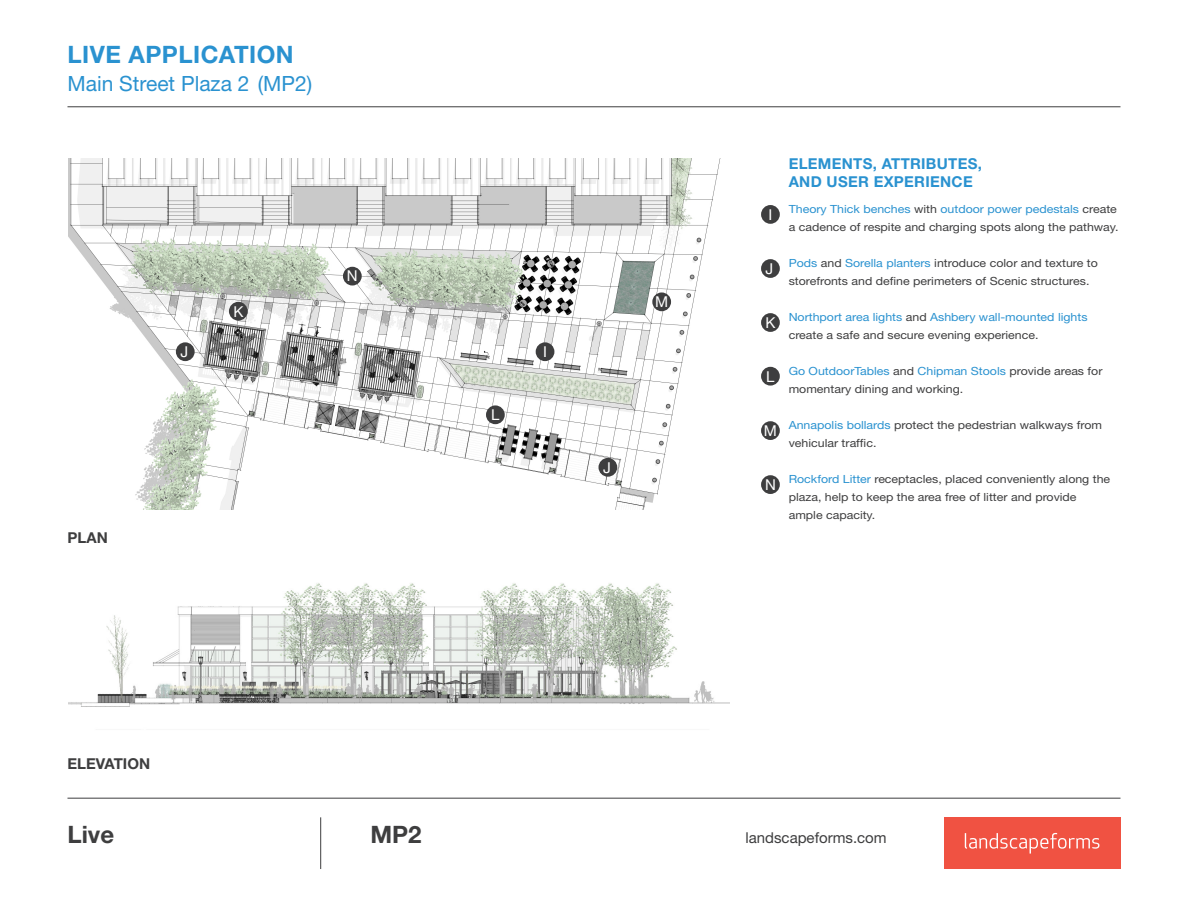
<style>
.page{position:relative;width:1188px;height:918px;background:#fff}
.page>*{position:absolute;margin:0;border:0;box-sizing:border-box;transform-origin:0 0}
.t1{font:700 24px "Helvetica Neue LT Pro";letter-spacing:.02em;color:#2a92d0}
.t2{font:700 24px "Helvetica Neue LT Pro";color:#3e3e3f}
.t3{font:21px "Helvetica Neue LT Pro";color:#2a92d0}
.t4{font:700 15px/18px "Helvetica Neue LT Pro";letter-spacing:.02em;color:#2a92d0}
.t5{font:15px "Helvetica Neue LT Pro";color:#3e3e3f}
.t6{font:700 15px "Helvetica Neue LT Pro";color:#3e3e3f}
.t7{font:15px "Helvetica Neue LT Pro";color:#fff}
.t8{font:11.25px/18px "Helvetica Neue LT Pro";color:#3e3e3f;scale:1.1 1}
.t9{font:11.25px/18px "Helvetica Neue LT Pro";color:#2a92d0;scale:1.1 1}
.s1{color:#2a92d0}
.s2{color:#3e3e3f}
</style>
<div class="page">
<hr style="left:67px;top:106px;width:1054px;height:1px;background:#3e3e3f">
<hr style="left:67px;top:798px;width:1054px;height:1px;background:#3e3e3f">
<hr style="left:320px;top:817px;width:1px;height:52px;background:#3e3e3f">
<div style="left:944px;top:817px;width:177px;height:52px;background:#f05242"></div>
<svg style="left:965px;top:833px;width:134px;height:21px"></svg>
<div style="left:761px;top:205px;width:19px;height:19px;background:#3e3e3f;border-radius:50%"></div>
<div style="left:761px;top:259px;width:19px;height:19px;background:#3e3e3f;border-radius:50%"></div>
<div style="left:761px;top:313px;width:19px;height:19px;background:#3e3e3f;border-radius:50%"></div>
<div style="left:761px;top:367px;width:19px;height:19px;background:#3e3e3f;border-radius:50%"></div>
<div style="left:761px;top:421px;width:19px;height:19px;background:#3e3e3f;border-radius:50%"></div>
<div style="left:761px;top:475px;width:19px;height:19px;background:#3e3e3f;border-radius:50%"></div>
<img style="left:68px;top:158px;width:653px;height:352px">
<div style="left:536px;top:342px;width:18px;height:19px;background:#3e3e3f;border-radius:50%"></div>
<div style="left:598px;top:458px;width:19px;height:19px;background:#3e3e3f;border-radius:50%"></div>
<div style="left:176px;top:342px;width:19px;height:19px;background:#3e3e3f;border-radius:50%"></div>
<div style="left:229px;top:302px;width:19px;height:19px;background:#3e3e3f;border-radius:50%"></div>
<div style="left:486px;top:405px;width:19px;height:19px;background:#3e3e3f;border-radius:50%"></div>
<div style="left:652px;top:292px;width:19px;height:19px;background:#3e3e3f;border-radius:50%"></div>
<div style="left:343px;top:267px;width:19px;height:19px;background:#3e3e3f;border-radius:50%"></div>
<img style="left:68px;top:583px;width:662px;height:124px">
<p class="t1" style="left:67px;top:40px;width:228px">LIVE APPLICATION</p>
<p class="t3" style="left:67px;top:70px;width:246px">Main Street Plaza 2 (MP2)</p>
<p class="t6" style="left:67px;top:528px;width:42px">PLAN</p>
<p class="t7" style="left:180px;top:343px;width:9px">J</p>
<p class="t7" style="left:233px;top:302px;width:12px">K</p>
<p class="t7" style="left:347px;top:267px;width:12px">N</p>
<p class="t6" style="left:67px;top:754px;width:84px">ELEVATION</p>
<p class="t7" style="left:491px;top:406px;width:10px">L</p>
<p class="t7" style="left:543px;top:343px;width:5px">I</p>
<p class="t7" style="left:655px;top:293px;width:15px">M</p>
<p class="t7" style="left:603px;top:458px;width:9px">J</p>
<p class="t7" style="left:768px;top:205px;width:5px">I</p>
<p class="t7" style="left:766px;top:259px;width:9px">J</p>
<p class="t7" style="left:765px;top:313px;width:12px">K</p>
<p class="t7" style="left:766px;top:367px;width:10px">L</p>
<p class="t7" style="left:764px;top:421px;width:15px">M</p>
<p class="t7" style="left:765px;top:475px;width:12px">N</p>
<p class="t4" style="left:789px;top:154px;width:195px">ELEMENTS, ATTRIBUTES,<br>AND USER EXPERIENCE</p>
<p class="t8" style="left:789px;top:200px;width:301px"><span class="s1">Theory Thick benches</span> with <span class="s1">outdoor power pedestals</span> create a cadence of respite and charging spots along the pathway.</p>
<p class="t8" style="left:789px;top:254px;width:283px"><span class="s1">Pods</span> and <span class="s1">Sorella planters</span> introduce color and texture to storefronts and define perimeters of Scenic structures.</p>
<p class="t9" style="left:789px;top:308px;width:273px">Northport area lights <span class="s2">and</span> Ashbery wall-mounted lights <span class="s2">create a safe and secure evening experience.</span></p>
<p class="t8" style="left:789px;top:362px;width:287px"><span class="s1">Go OutdoorTables</span> and <span class="s1">Chipman Stools</span> provide areas for momentary dining and working.</p>
<p class="t8" style="left:789px;top:416px;width:286px"><span class="s1">Annapolis bollards</span> protect the pedestrian walkways from vehicular traffic.</p>
<p class="t8" style="left:789px;top:470px;width:294px"><span class="s1">Rockford Litter</span> receptacles, placed conveniently along the plaza, help to keep the area free of litter and provide ample capacity.</p>
<p class="t2" style="left:67px;top:819px;width:48px">Live</p>
<p class="t2" style="left:371px;top:819px;width:53px">MP2</p>
<p class="t5" style="left:746px;top:828px;width:143px">landscapeforms.com</p>
</div>
